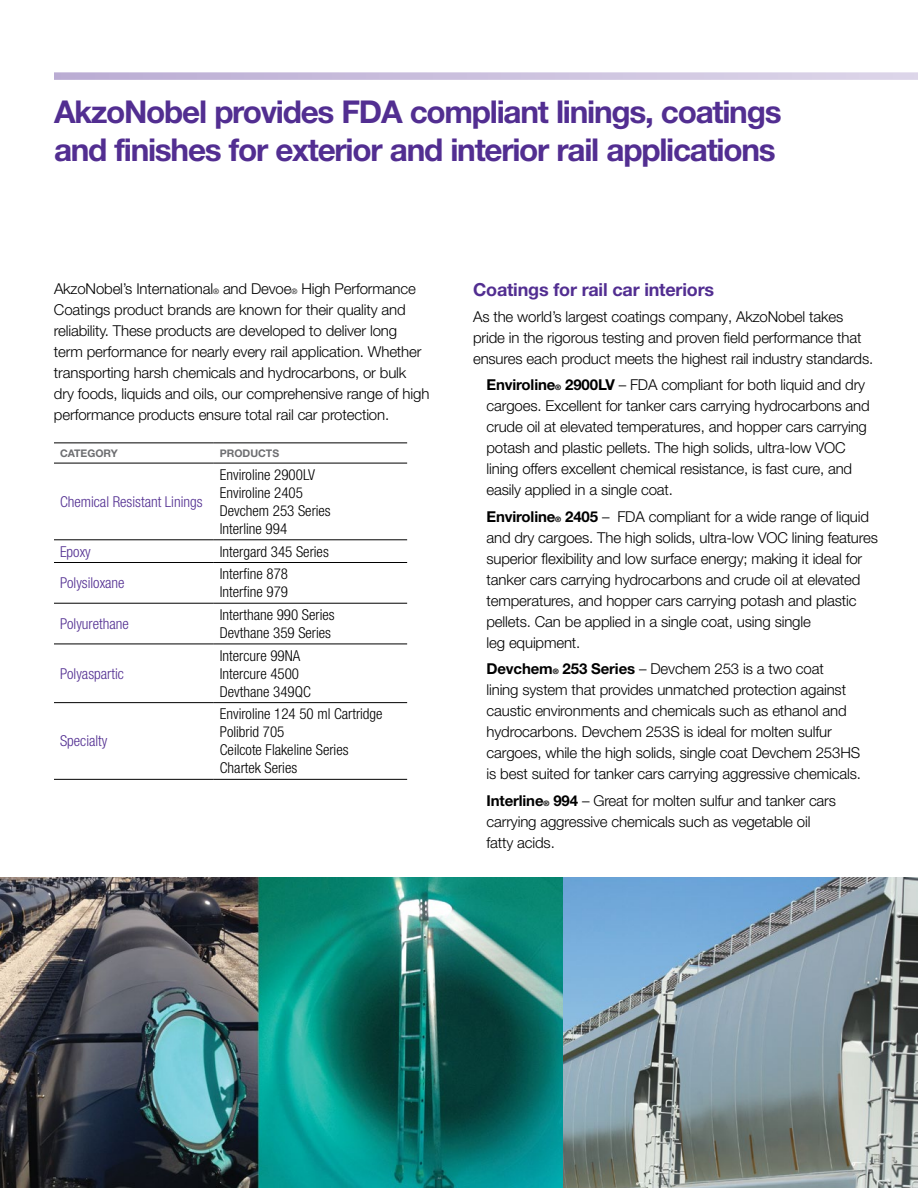
<style>
.page{position:relative;width:918px;height:1188px;background:#fff}
.page>*{position:absolute;margin:0;border:0;box-sizing:border-box;transform-origin:0 0}
.t1{font:700 31.5px/37.8px "Helvetica Neue LT Pro";letter-spacing:-.04em;color:#522e91}
.t2{font:700 18px "Helvetica Neue LT Pro";letter-spacing:-.01em;color:#522e91}
.t3{font:300 15px/21px "Helvetica Neue LT Pro";letter-spacing:-.01em;color:#000}
.t4{font:300 15px/21px "Helvetica Neue";letter-spacing:-.01em;color:#000}
.t5{font:300 condensed 15px/18px "Helvetica Neue LT Pro";color:#000}
.t6{font:300 condensed 15px "Helvetica Neue LT Pro";color:#522e91}
.t7{font:700 10.5px "Helvetica Neue";color:#6d6e71}
.s1{font-size:7.5px}
.s2{font-weight:700}
.s3{font-weight:700;font-size:7.5px}
</style>
<div class="page">
<img style="left:0;top:878px;width:918px;height:310px">
<hr style="left:54px;top:442px;width:160px;height:1px;background:#000">
<hr style="left:214px;top:442px;width:193px;height:1px;background:#000">
<hr style="left:54px;top:463px;width:160px;height:1px;background:#000">
<hr style="left:214px;top:463px;width:193px;height:1px;background:#000">
<hr style="left:54px;top:539px;width:160px;height:1px;background:#000">
<hr style="left:214px;top:539px;width:193px;height:1px;background:#000">
<hr style="left:54px;top:562px;width:160px;height:1px;background:#000">
<hr style="left:214px;top:562px;width:193px;height:1px;background:#000">
<hr style="left:54px;top:603px;width:160px;height:1px;background:#000">
<hr style="left:214px;top:603px;width:193px;height:1px;background:#000">
<hr style="left:54px;top:644px;width:160px;height:1px;background:#000">
<hr style="left:214px;top:644px;width:193px;height:1px;background:#000">
<hr style="left:54px;top:702px;width:160px;height:1px;background:#000">
<hr style="left:214px;top:702px;width:193px;height:1px;background:#000">
<hr style="left:54px;top:779px;width:160px;height:1px;background:#000">
<hr style="left:214px;top:779px;width:193px;height:1px;background:#000">
<svg style="left:54px;top:72px;width:864px;height:8px;background:#cec4e0"></svg>
<h1 class="t1" style="left:54px;top:92px;width:729px">AkzoNobel provides FDA compliant linings, coatings and finishes for exterior and interior rail applications</h1>
<p class="t4" style="left:54px;top:278px;width:377px">AkzoNobel’s International<span class="s1">®</span> and Devoe<span class="s1">®</span> High Performance Coatings product brands are known for their quality and reliability. These products are developed to deliver long term performance for nearly every rail application. Whether transporting harsh chemicals and hydrocarbons, or bulk dry foods, liquids and oils, our comprehensive range of high performance products ensure total rail car protection.</p>
<p class="t7" style="left:60px;top:447px;width:59px">CATEGORY</p>
<p class="t7" style="left:220px;top:447px;width:61px">PRODUCTS</p>
<p class="t6" style="left:60px;top:493px;width:144px">Chemical Resistant Linings</p>
<p class="t5" style="left:220px;top:465px;width:112px">Enviroline 2900LV<br>Enviroline 2405<br>Devchem 253 Series<br>Interline 994</p>
<p class="t6" style="left:60px;top:543px;width:32px">Epoxy</p>
<p class="t5" style="left:220px;top:542px;width:111px">Intergard 345 Series</p>
<p class="t6" style="left:60px;top:574px;width:66px">Polysiloxane</p>
<p class="t5" style="left:220px;top:565px;width:70px">Interfine 878<br>Interfine 979</p>
<p class="t6" style="left:60px;top:615px;width:70px">Polyurethane</p>
<p class="t5" style="left:220px;top:606px;width:116px">Interthane 990 Series<br>Devthane 359 Series</p>
<p class="t6" style="left:60px;top:665px;width:65px">Polyaspartic</p>
<p class="t5" style="left:220px;top:646px;width:93px">Intercure 99NA<br>Intercure 4500<br>Devthane 349QC</p>
<p class="t6" style="left:60px;top:732px;width:49px">Specialty</p>
<p class="t5" style="left:220px;top:705px;width:164px">Enviroline 124 50 ml Cartridge<br>Polibrid 705<br>Ceilcote Flakeline Series<br>Chartek Series</p>
<p class="t2" style="left:473px;top:278px;width:243px">Coatings for rail car interiors</p>
<p class="t3" style="left:473px;top:306px;width:402px">As the world’s largest coatings company, AkzoNobel takes pride in the rigorous testing and proven field performance that ensures each product meets the highest rail industry standards.</p>
<p class="t3" style="left:487px;top:374px;width:385px"><span class="s2">Enviroline</span><span class="s3">®</span> <span class="s2">2900LV</span> – FDA compliant for both liquid and dry cargoes. Excellent for tanker cars carrying hydrocarbons and crude oil at elevated temperatures, and hopper cars carrying potash and plastic pellets. The high solids, ultra-low VOC lining offers excellent chemical resistance, is fast cure, and easily applied in a single coat.</p>
<p class="t3" style="left:487px;top:506px;width:393px"><span class="s2">Enviroline</span><span class="s3">®</span> <span class="s2">2405</span> – FDA compliant for a wide range of liquid and dry cargoes. The high solids, ultra-low VOC lining features superior flexibility and low surface energy; making it ideal for tanker cars carrying hydrocarbons and crude oil at elevated temperatures, and hopper cars carrying potash and plastic pellets. Can be applied in a single coat, using single<br>leg equipment.</p>
<p class="t3" style="left:487px;top:658px;width:376px"><span class="s2">Devchem</span><span class="s3">®</span> <span class="s2">253 Series</span> – Devchem 253 is a two coat<br>lining system that provides unmatched protection against caustic environments and chemicals such as ethanol and hydrocarbons. Devchem 253S is ideal for molten sulfur cargoes, while the high solids, single coat Devchem 253HS is best suited for tanker cars carrying aggressive chemicals.</p>
<p class="t3" style="left:487px;top:789px;width:351px"><span class="s2">Interline</span><span class="s3">®</span> <span class="s2">994</span> – Great for molten sulfur and tanker cars carrying aggressive chemicals such as vegetable oil fatty acids.</p>
</div>
